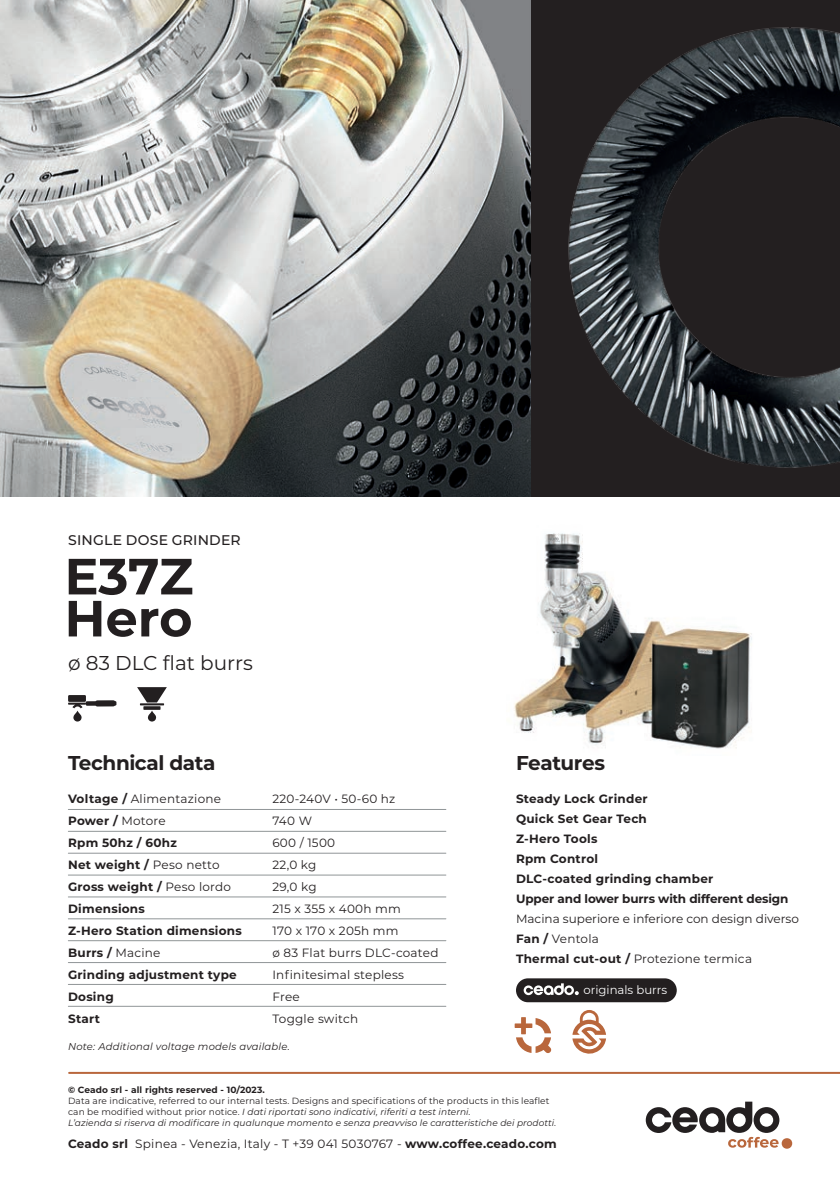
<style>
.page{position:relative;width:840px;height:1191px;background:#fff}
.page>*{position:absolute;margin:0;border:0;box-sizing:border-box;transform-origin:0 0}
.t1{font:700 50.8px/42px "Montserrat";letter-spacing:-.005em;color:#231f20}
.t2{font:700 20px "Montserrat";letter-spacing:-.02em;color:#231f20}
.t3{font:20px "Montserrat";color:#231f20}
.t4{font:500 14px "Montserrat";letter-spacing:.015em;color:#231f20}
.t5{font:700 12px/22px "Montserrat";letter-spacing:.02em;color:#231f20}
.t6{font:12px/22px "Montserrat";letter-spacing:.02em;color:#231f20}
.t7{font:12px/20px "Montserrat";color:#231f20}
.t8{font:11.6px "Montserrat";color:#fff}
.t9{font:italic 10px "Montserrat";letter-spacing:.02em;color:#231f20}
.t10{font:italic 9px/11px "Montserrat";letter-spacing:.01em;color:#231f20}
.t11{font:700 9px "Montserrat";letter-spacing:.01em;color:#231f20}
.s1{font-weight:700}
.s2{font-weight:400}
.s3{font-style:normal}
</style>
<div class="page">
<img style="left:514px;top:533px;width:238px;height:216px">
<div style="left:68px;top:695px;width:18px;height:7px;background:#231f20"></div>
<svg style="left:137px;top:687px;width:30px;height:15px"></svg>
<hr style="left:140px;top:703px;width:24px;height:2px;background:#231f20">
<svg style="left:143px;top:706px;width:17px;height:4px"></svg>
<svg style="left:148px;top:710px;width:8px;height:11px"></svg>
<svg style="left:68px;top:700px;width:48px;height:21px"></svg>
<hr style="left:68px;top:809px;width:377px;height:1px;background:#909597">
<hr style="left:68px;top:831px;width:377px;height:1px;background:#909597">
<hr style="left:68px;top:853px;width:377px;height:1px;background:#909597">
<hr style="left:68px;top:874px;width:377px;height:1px;background:#909597">
<hr style="left:68px;top:896px;width:377px;height:1px;background:#909597">
<hr style="left:68px;top:918px;width:377px;height:1px;background:#909597">
<hr style="left:68px;top:940px;width:377px;height:1px;background:#909597">
<hr style="left:68px;top:962px;width:377px;height:1px;background:#909597">
<hr style="left:68px;top:984px;width:377px;height:1px;background:#909597">
<hr style="left:68px;top:1006px;width:377px;height:1px;background:#909597">
<div style="left:515px;top:978px;width:161px;height:24px;background:#231f20;border-radius:12px"></div>
<svg style="left:523px;top:983px;width:55px;height:12px"></svg>
<div style="left:781px;top:1138px;width:10px;height:10px;background:#b9673c;border-radius:50%"></div>
<svg style="left:645px;top:1101px;width:134px;height:46px"></svg>
<hr style="left:69px;top:1071px;width:770px;height:2px;background:#b9673c">
<img style="left:0;top:0;width:531px;height:496px">
<img style="left:531px;top:0;width:308px;height:488px">
<svg style="left:572px;top:1010px;width:33px;height:43px"></svg>
<svg style="left:514px;top:1017px;width:37px;height:36px"></svg>
<p class="t4" style="left:68px;top:530px;width:174px">SINGLE DOSE GRINDER</p>
<h1 class="t1" style="left:64px;top:553px;width:130px">E37Z<br>Hero</h1>
<h2 class="t3" style="left:68px;top:649px;width:186px">ø 83 DLC flat burrs</h2>
<h2 class="t2" style="left:68px;top:749px;width:149px">Technical data</h2>
<h2 class="t2" style="left:515px;top:749px;width:90px">Features</h2>
<p class="t5" style="left:515px;top:788px;width:274px;line-height:20px">Steady Lock Grinder<br>Quick Set Gear Tech<br>Z-Hero Tools<br>Rpm Control<br>DLC-coated grinding chamber<br>Upper and lower burrs with different design</p>
<p class="t7" style="left:515px;top:908px;width:284px">Macina superiore e inferiore con design diverso<br><span class="s1">Fan /</span> Ventola<br><span class="s1">Thermal cut-out /</span> Protezione termica</p>
<p class="t8" style="left:583px;top:981px;width:85px">originals burrs</p>
<p class="t5" style="left:68px;top:787px;width:175px">Voltage / <span class="s2">Alimentazione<br></span>Power / <span class="s2">Motore<br></span>Rpm 50hz / 60hz<br>Net weight / <span class="s2">Peso netto<br></span>Gross weight / <span class="s2">Peso lordo<br></span>Dimensions<br>Z-Hero Station dimensions<br>Burrs / <span class="s2">Macine<br></span>Grinding adjustment type<br>Dosing<br>Start</p>
<p class="t6" style="left:272px;top:787px;width:167px">220-240V • 50-60 hz<br>740 W<br>600 / 1500<br>22,0 kg<br>29,0 kg<br>215 x 355 x 400h mm<br>170 x 170 x 205h mm<br>ø 83 Flat burrs DLC-coated<br>Infinitesimal stepless<br>Free<br>Toggle switch</p>
<p class="t9" style="left:68px;top:1039px;width:223px">Note: Additional voltage models available.</p>
<p class="t11" style="left:68px;top:1083px;width:198px">© Ceado srl - all rights reserved - 10/2023.</p>
<p class="t10" style="left:68px;top:1094px;width:489px"><span class="s3">Data are indicative, referred to our internal tests. Designs and specifications of the products in this leaflet can be modified without prior notice.</span> I dati riportati sono indicativi, riferiti a test interni.<br>L’azienda si riserva di modificare in qualunque momento e senza preavviso le caratteristiche dei prodotti.</p>
<p class="t6" style="left:68px;top:1132px;width:490px"><span class="s1">Ceado srl</span> Spinea - Venezia, Italy - T +39 041 5030767 - <span class="s1">www.coffee.ceado.com</span></p>
</div>
